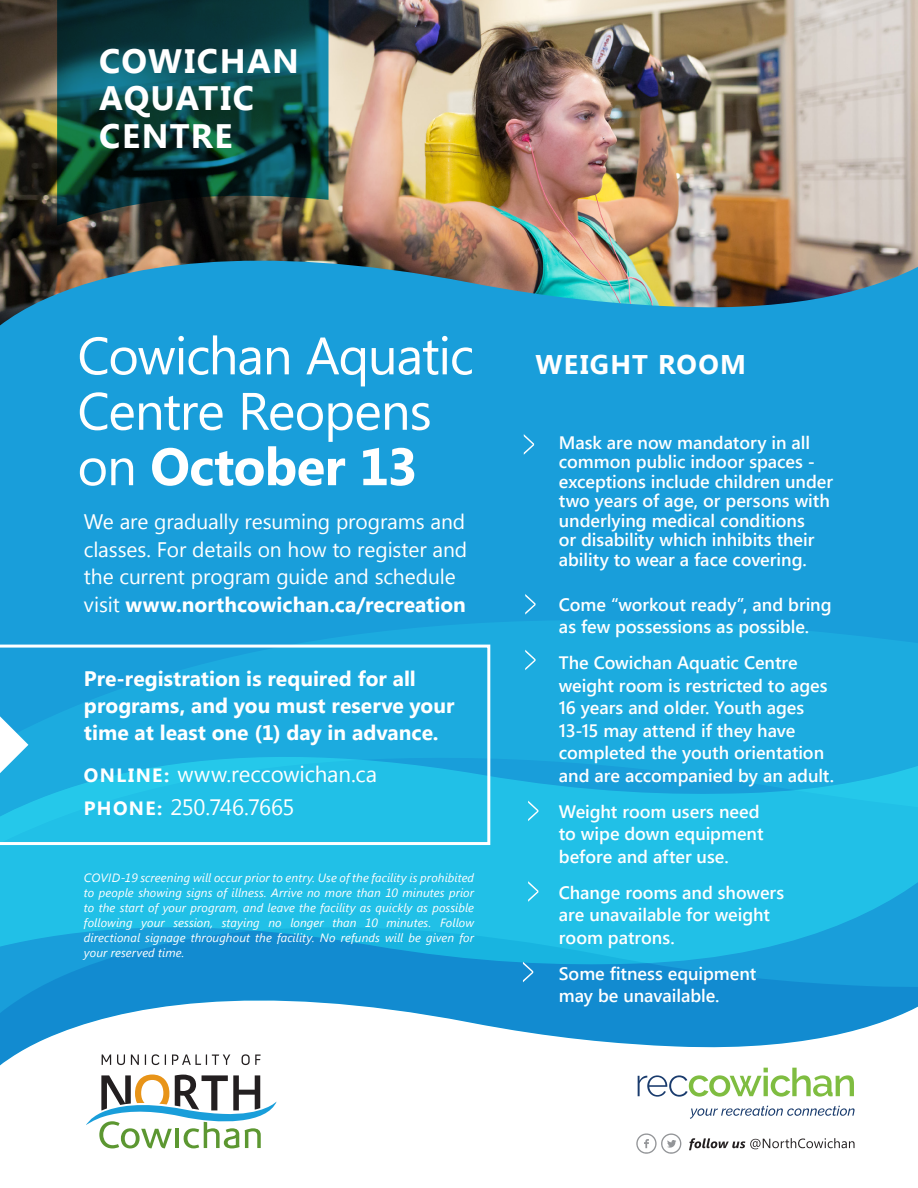
<style>
.page{position:relative;width:918px;height:1188px;background:#fff}
.page>*{position:absolute;margin:0;border:0;box-sizing:border-box;transform-origin:0 0}
.t1{font:52.65px/55.3px "Segoe UI";letter-spacing:-.025em;color:#fff}
.t2{font:700 52.65px "Segoe UI";letter-spacing:-.015em;color:#fff}
.t3{font:700 33.9px "Segoe UI";letter-spacing:.04em;color:#fff}
.t4{font:700 27px "Segoe UI";letter-spacing:.045em;color:#fff}
.t5{font:22.35px "Segoe UI";letter-spacing:-.01em;color:#fff}
.t6{font:700 21px/27.5px "Segoe UI";color:#fff}
.t7{font:21px/27.6px "Segoe UI";letter-spacing:-.005em;color:#fff}
.Paragraph_Style_1{font:600 18px/22.5px "Segoe UI";letter-spacing:-.005em;color:#fff}
.t8{font:italic 12px/15px "Segoe UI";letter-spacing:.01em;color:#fff;text-align:justify}
.s1{font-weight:400}
.s2{font-weight:700;font-size:19.2px}
</style>
<div class="page">
<div style="left:0;top:337px;width:918px;height:740px;background:#199eda"></div>
<svg style="left:0;top:911px;width:918px;height:154px"></svg>
<svg style="left:0;top:587px;width:918px;height:324px"></svg>
<div style="left:0;top:325px;width:918px;height:12px;background:#199eda"></div>
<img style="left:0;top:0;width:918px;height:325px">
<svg style="left:102px;top:1054px;width:9px;height:11px"></svg>
<svg style="left:117px;top:1054px;width:8px;height:11px"></svg>
<svg style="left:131px;top:1054px;width:8px;height:11px"></svg>
<svg style="left:152px;top:1054px;width:7px;height:11px"></svg>
<svg style="left:172px;top:1054px;width:58px;height:11px"></svg>
<svg style="left:242px;top:1054px;width:19px;height:11px"></svg>
<svg style="left:86px;top:1075px;width:191px;height:73px"></svg>
<svg style="left:57px;top:0;width:271px;height:226px"></svg>
<svg style="left:690px;top:1106px;width:165px;height:13px"></svg>
<svg style="left:638px;top:1068px;width:216px;height:29px"></svg>
<svg style="left:636px;top:1133px;width:45px;height:21px"></svg>
<svg style="left:689px;top:1138px;width:166px;height:12px"></svg>
<svg style="left:0;top:645px;width:490px;height:200px"></svg>
<svg style="left:0;top:716px;width:28px;height:57px"></svg>
<svg style="left:524px;top:434px;width:10px;height:21px"></svg>
<svg style="left:525px;top:594px;width:11px;height:21px"></svg>
<svg style="left:525px;top:650px;width:11px;height:20px"></svg>
<svg style="left:528px;top:801px;width:10px;height:20px"></svg>
<svg style="left:528px;top:881px;width:10px;height:21px"></svg>
<svg style="left:523px;top:962px;width:10px;height:20px"></svg>
<p class="t3" style="left:99px;top:36px;width:201px">COWICHAN</p>
<p class="t3" style="left:99px;top:74px;width:156px">AQUATIC</p>
<p class="t3" style="left:99px;top:112px;width:135px">CENTRE</p>
<p class="t1" style="left:77px;top:326px;width:398px">Cowichan Aquatic<br>Centre Reopens</p>
<p class="t2" style="left:77px;top:429px;width:341px"><span class="s1">on</span> October 13</p>
<p class="t7" style="left:84px;top:507px;width:385px">We are gradually resuming programs and classes. For details on how to register and</p>
<p class="t7" style="left:84px;top:562px;width:373px">the current program guide and schedule</p>
<p class="t6" style="left:84px;top:590px;width:384px"><span class="s1">visit</span> www.northcowichan.ca/recreation</p>
<p class="t6" style="left:84px;top:663px;width:372px">Pre-registration is required for all programs, and you must reserve your time at least one (1) day in advance.</p>
<p class="t5" style="left:84px;top:758px;width:295px"><span class="s2">ONLINE:</span> www.reccowichan.ca</p>
<p class="t5" style="left:84px;top:791px;width:212px"><span class="s2">PHONE:</span> 250.746.7665</p>
<p class="t8" style="left:84px;top:869px;width:392px">COVID-19 screening will occur prior to entry. Use of the facility is prohibited to people showing signs of illness. Arrive no more than 10 minutes prior to the start of your program, and leave the facility as quickly as possible following your session, staying no longer than 10 minutes. Follow directional signage throughout the facility. No refunds will be given for your reserved time.</p>
<p class="t4" style="left:536px;top:346px;width:212px">WEIGHT ROOM</p>
<p class="Paragraph_Style_1" style="left:559px;top:431px;width:276px;line-height:19.5px">Mask are now mandatory in all common public indoor spaces - exceptions include children under two years of age, or persons with underlying medical conditions<br>or disability which inhibits their ability to wear a face covering.</p>
<p class="Paragraph_Style_1" style="left:559px;top:591px;width:274px">Come “workout ready”, and bring as few possessions as possible.</p>
<p class="Paragraph_Style_1" style="left:559px;top:650px;width:277px">The Cowichan Aquatic Centre weight room is restricted to ages<br>16 years and older. Youth ages<br>13-15 may attend if they have completed the youth orientation and are accompanied by an adult.</p>
<p class="Paragraph_Style_1" style="left:559px;top:798px;width:202px">Weight room users need</p>
<p class="Paragraph_Style_1" style="left:559px;top:821px;width:206px">to wipe down equipment before and after use.</p>
<p class="Paragraph_Style_1" style="left:559px;top:879px;width:227px">Change rooms and showers</p>
<p class="Paragraph_Style_1" style="left:559px;top:902px;width:213px">are unavailable for weight room patrons.</p>
<p class="Paragraph_Style_1" style="left:559px;top:960px;width:199px">Some fitness equipment</p>
<p class="Paragraph_Style_1" style="left:559px;top:983px;width:162px">may be unavailable.</p>
</div>
